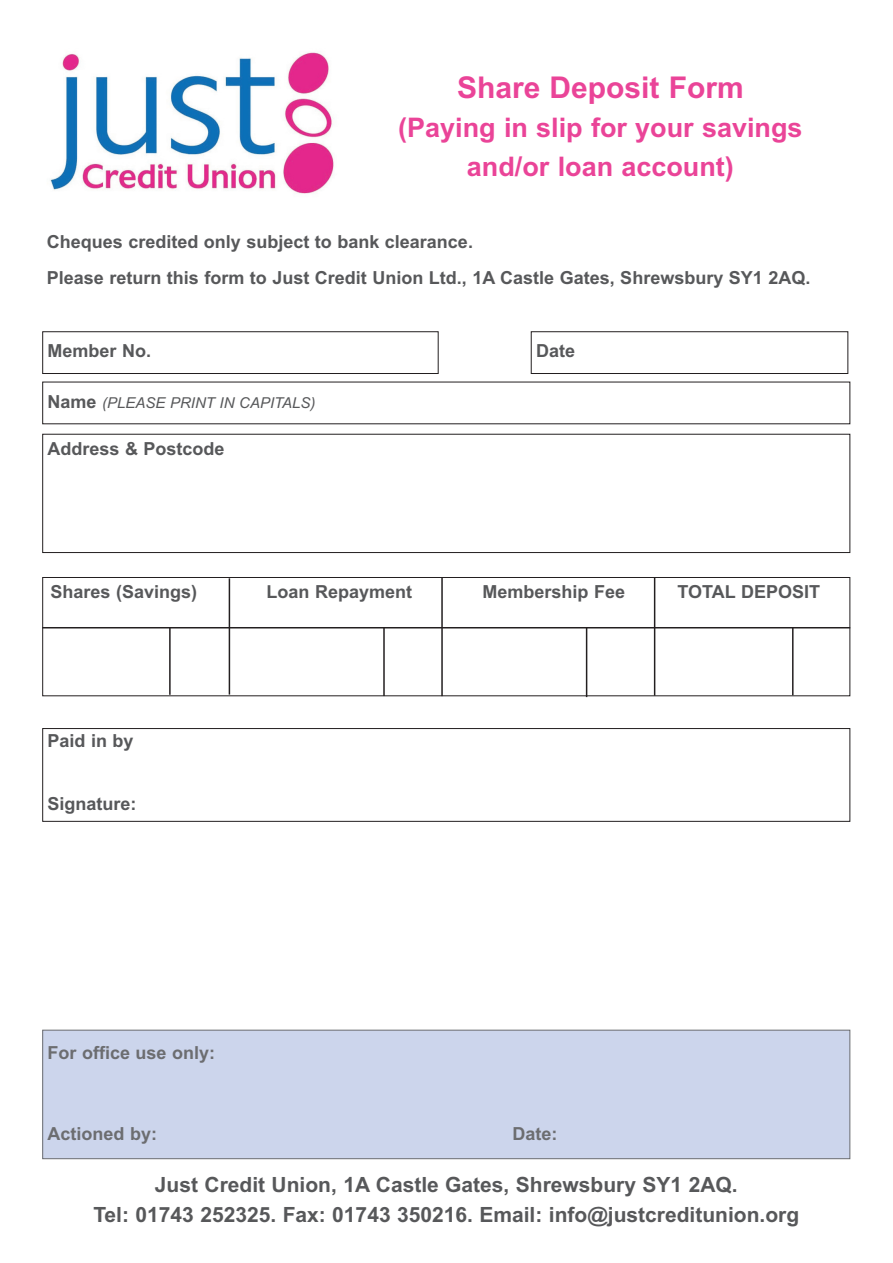
<style>
.page{position:relative;width:893px;height:1263px;background:#fff}
.page>*{position:absolute;margin:0;border:0;box-sizing:border-box;transform-origin:0 0}
.t1{font:700 30px "Arial";color:#ea4498}
.t2{font:700 27px/39px "Arial";color:#ea4498;text-align:center}
.t3{font:700 21px/30px "Arial";color:#57585a;text-align:center}
.t4{font:700 18px/36px "Arial";color:#57585a}
.t5{font:700 18px "Arial";color:#6c6d70}
.t6{font:italic 15px "Arial";color:#57585a}
.s1{font-weight:700;font-style:normal;font-size:18px}
</style>
<div class="page">
<img style="left:50px;top:52px;width:284px;height:142px">
<div style="left:42px;top:434px;width:808px;height:119px;border:1px solid #231f20"></div>
<div style="left:42px;top:728px;width:808px;height:94px;border:1px solid #231f20"></div>
<div style="left:43px;top:1030px;width:807px;height:129px;background:#ccd5ec"></div>
<div style="left:42px;top:1030px;width:808px;height:129px;border:1px solid #6c6d70"></div>
<div style="left:42px;top:331px;width:397px;height:43px;border:1px solid #231f20"></div>
<div style="left:531px;top:331px;width:317px;height:43px;border:1px solid #231f20"></div>
<div style="left:42px;top:577px;width:808px;height:119px;border:1px solid #231f20"></div>
<hr style="left:42px;top:627px;width:808px;height:1px;background:#231f20">
<hr style="left:229px;top:578px;width:1px;height:116px;background:#231f20">
<hr style="left:441px;top:578px;width:2px;height:118px;background:#231f20">
<hr style="left:654px;top:578px;width:1px;height:118px;background:#231f20">
<hr style="left:169px;top:627px;width:2px;height:68px;background:#231f20">
<hr style="left:383px;top:628px;width:2px;height:68px;background:#231f20">
<hr style="left:586px;top:627px;width:1px;height:70px;background:#231f20">
<hr style="left:792px;top:627px;width:1px;height:68px;background:#231f20">
<h1 class="t1" style="left:457px;top:76px;width:288px">Share Deposit Form</h1>
<h2 class="t2" style="left:398px;top:110px;width:406px">(Paying in slip for your savings and/or loan account)</h2>
<p class="t4" style="left:47px;top:226px;width:765px">Cheques credited only subject to bank clearance.<br>Please return this form to Just Credit Union Ltd., 1A Castle Gates, Shrewsbury SY1 2AQ.</p>
<p class="t4" style="left:48px;top:335px;width:105px">Member No.</p>
<p class="t6" style="left:48px;top:397px;width:270px"><span class="s1">Name</span> (PLEASE PRINT IN CAPITALS)</p>
<p class="t4" style="left:48px;top:432px;width:179px">Address &amp; Postcode</p>
<p class="t4" style="left:536px;top:335px;width:41px">Date</p>
<p class="t4" style="left:51px;top:576px;width:148px">Shares (Savings)</p>
<p class="t4" style="left:267px;top:576px;width:147px">Loan Repayment</p>
<p class="t4" style="left:483px;top:576px;width:144px">Membership Fee</p>
<p class="t4" style="left:678px;top:576px;width:144px">TOTAL DEPOSIT</p>
<p class="t4" style="left:48px;top:724px;width:88px">Paid in by</p>
<p class="t4" style="left:48px;top:787px;width:91px">Signature:</p>
<p class="t5" style="left:48px;top:1046px;width:169px">For office use only:</p>
<p class="t5" style="left:48px;top:1127px;width:111px">Actioned by:</p>
<p class="t5" style="left:513px;top:1127px;width:46px">Date:</p>
<p class="t3" style="left:93px;top:1171px;width:707px">Just Credit Union, 1A Castle Gates, Shrewsbury SY1 2AQ.<br>Tel: 01743 252325. Fax: 01743 350216. Email: info@justcreditunion.org</p>
</div>
